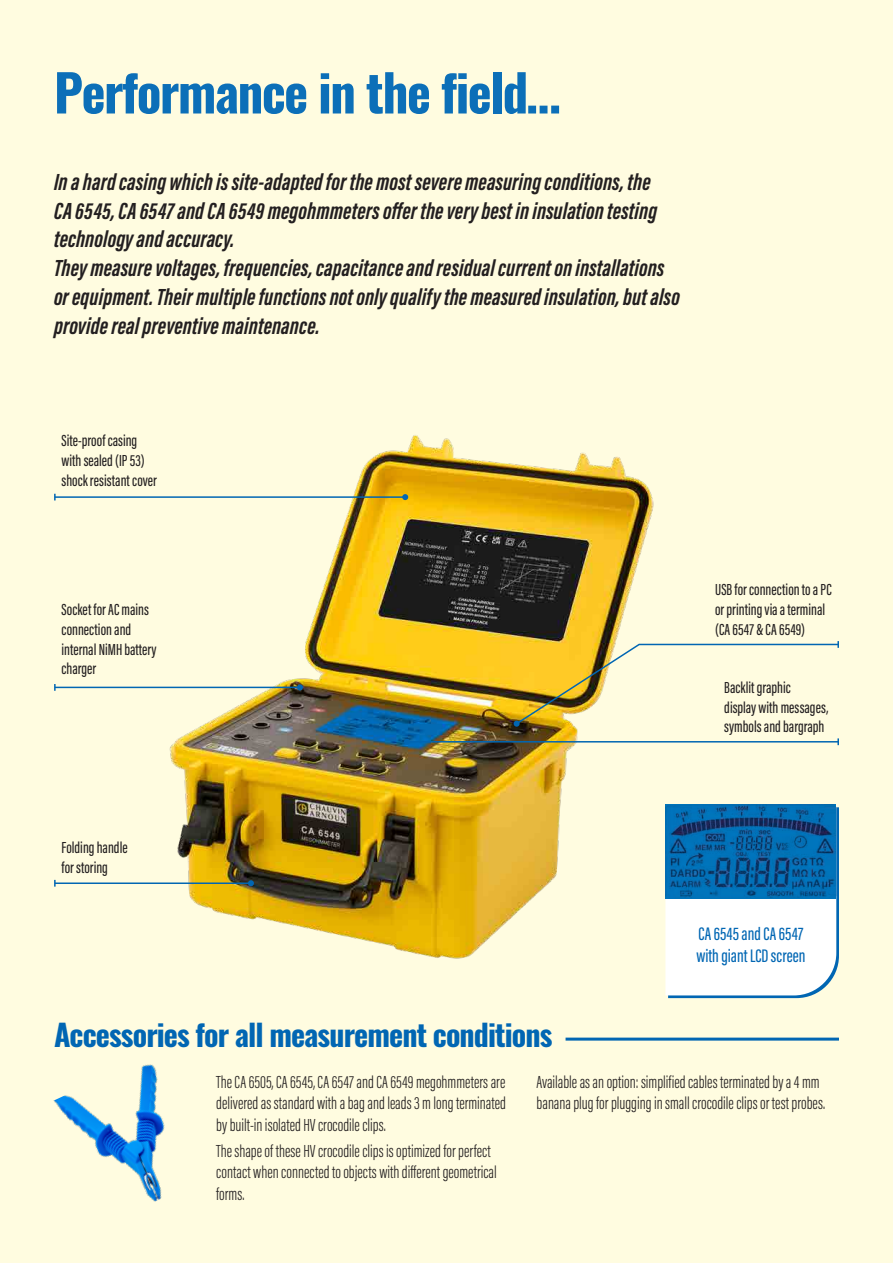
<style>
.page{position:relative;width:893px;height:1263px;background:#fffce0}
.page>*{position:absolute;margin:0;border:0;box-sizing:border-box;transform-origin:0 0}
.accroche{font:700 51px "Oswald";letter-spacing:-.03em;color:#0c6fb8}
.accroche-2{font:700 30px "Oswald";letter-spacing:-.03em;color:#0166b3}
.t1{font:italic 700 24px/28.8px "Acumin Pro Extra Cond";letter-spacing:.005em;color:#231f20}
.t2{font:500 18.75px "Acumin Pro Extra Cond";color:#0166b3}
.t3{font:300 18px/21.6px "Acumin Pro Extra Cond";color:#231f20}
.t4{font:500 16.5px/19.8px "Acumin Pro Extra Cond";color:#231f20}
</style>
<div class="page">
<hr style="left:566px;top:1037px;width:273px;height:3px;background:#0166b3">
<svg style="left:688px;top:807px;width:151px;height:191px;background:#eef5f9"></svg>
<img style="left:688px;top:804px;width:148px;height:94px">
<img style="left:120px;top:435px;width:568px;height:564px">
<hr style="left:55px;top:496px;width:350px;height:2px;background:#0166b3">
<svg style="left:54px;top:494px;width:2px;height:6px"></svg>
<svg style="left:402px;top:494px;width:6px;height:6px"></svg>
<hr style="left:55px;top:687px;width:245px;height:1px;background:#0166b3">
<svg style="left:54px;top:684px;width:2px;height:7px"></svg>
<svg style="left:297px;top:684px;width:6px;height:6px"></svg>
<hr style="left:55px;top:882px;width:196px;height:2px;background:#0166b3">
<svg style="left:54px;top:880px;width:2px;height:7px"></svg>
<svg style="left:248px;top:880px;width:6px;height:6px"></svg>
<svg style="left:514px;top:641px;width:325px;height:86px"></svg>
<hr style="left:407px;top:741px;width:431px;height:1px;background:#0166b3">
<svg style="left:837px;top:738px;width:2px;height:7px"></svg>
<svg style="left:404px;top:739px;width:6px;height:6px"></svg>
<img style="left:53px;top:1064px;width:112px;height:138px">
<p class="accroche" style="left:54px;top:66px;width:508px">Performance in the field…</p>
<p class="t1" style="left:54px;top:167px;width:598px">In a hard casing which is site-adapted for the most severe measuring conditions, the</p>
<p class="t1" style="left:54px;top:196px;width:605px">CA 6545, CA 6547 and CA 6549 megohmmeters offer the very best in insulation testing technology and accuracy.</p>
<p class="t1" style="left:54px;top:254px;width:627px">They measure voltages, frequencies, capacitance and residual current on installations or equipment. Their multiple functions not only qualify the measured insulation, but also provide real preventive maintenance.</p>
<p class="t4" style="left:62px;top:431px;width:77px">Site-proof casing</p>
<p class="t4" style="left:62px;top:451px;width:85px">with sealed (IP 53)</p>
<p class="t4" style="left:62px;top:470px;width:97px">shock resistant cover</p>
<p class="t4" style="left:62px;top:599px;width:89px">Socket for AC mains</p>
<p class="t4" style="left:62px;top:619px;width:97px">connection and internal NiMH battery charger</p>
<p class="t4" style="left:62px;top:838px;width:68px">Folding handle</p>
<p class="t4" style="left:62px;top:858px;width:48px">for storing</p>
<p class="t4" style="left:715px;top:580px;width:118px">USB for connection to a PC or printing via a terminal (CA 6547 &amp; CA 6549)</p>
<p class="t4" style="left:724px;top:677px;width:68px">Backlit graphic</p>
<p class="t4" style="left:724px;top:697px;width:106px">display with messages,</p>
<p class="t4" style="left:724px;top:717px;width:102px">symbols and bargraph</p>
<p class="t2" style="left:698px;top:922px;width:107px">CA 6545 and CA 6547</p>
<p class="t2" style="left:696px;top:944px;width:111px">with giant LCD screen</p>
<p class="accroche-2" style="left:54px;top:1019px;width:500px">Accessories for all measurement conditions</p>
<p class="t3" style="left:216px;top:1071px;width:291px;text-align:justify">The CA 6505, CA 6545, CA 6547 and CA 6549 megohmmeters are delivered as standard with a bag and leads 3 m long terminated by built-in isolated HV crocodile clips.</p>
<p class="t3" style="left:216px;top:1140px;width:282px">The shape of these HV crocodile clips is optimized for perfect contact when connected to objects with different geometrical forms.</p>
<p class="t3" style="left:537px;top:1071px;width:290px">Available as an option: simplified cables terminated by a 4 mm banana plug for plugging in small crocodile clips or test probes.</p>
</div>
